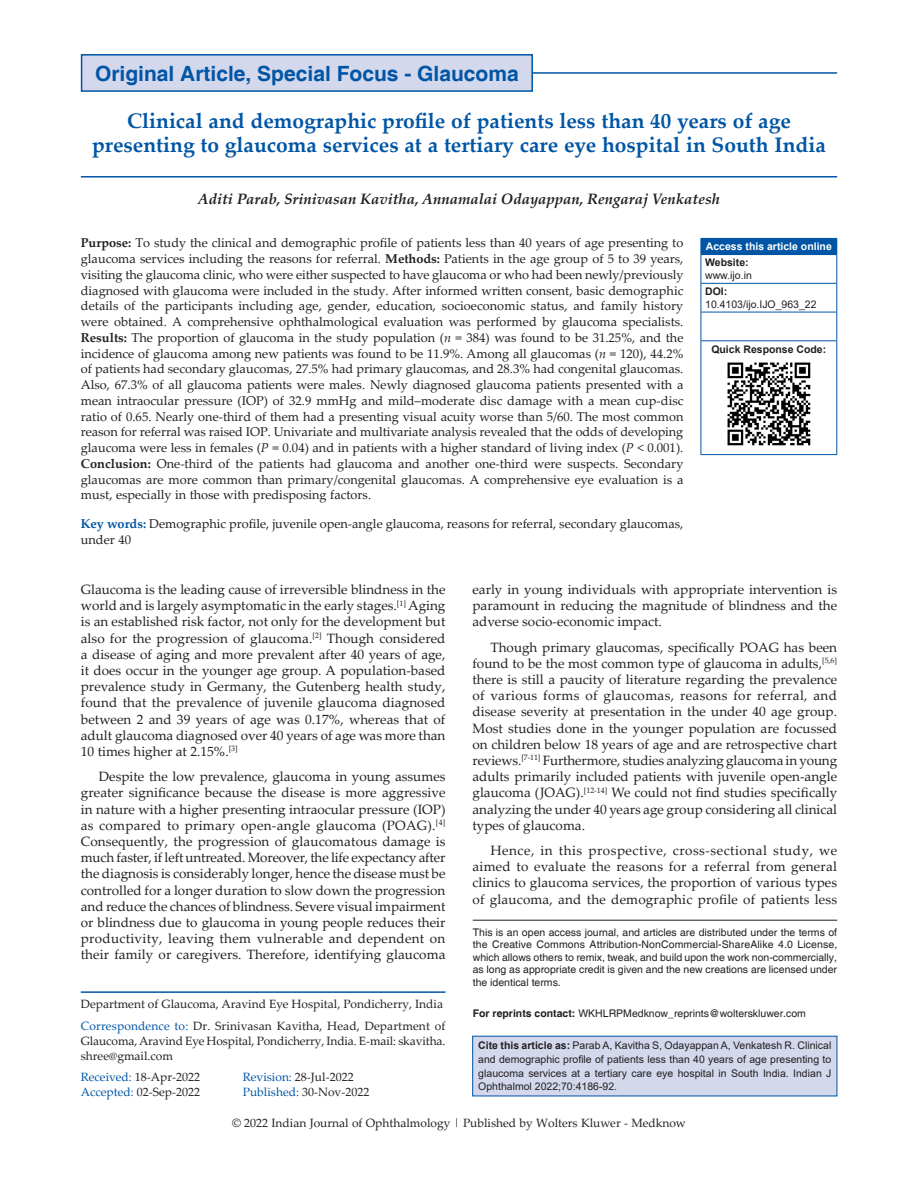
<style>
.page{position:relative;width:918px;height:1188px;background:#fff}
.page>*{position:absolute;margin:0;border:0;box-sizing:border-box;transform-origin:0 0}
.AT{font:700 21px/24px "Palatino Linotype";color:#0155a5;text-align:center}
.AH{font:700 21px "Helvetica";color:#0155a5}
.AU{font:italic 700 15px "Palatino Linotype";color:#231f20}
.TX{font:13.5px/16.2px "Palatino Linotype";color:#231f20;text-align:justify}
.TXFL{font:13.5px/16.2px "Palatino Linotype";color:#231f20;text-align:justify}
.ABS{font:12.75px/15.8px "Palatino Linotype";color:#231f20;text-align:justify}
.KWD{font:12.75px/15.8px "Palatino Linotype";color:#231f20}
.ADD{font:12px/15px "Palatino Linotype";color:#231f20;text-align:justify}
.HIS{font:12px "Palatino Linotype";color:#231f20}
.AFF{font:12px "Palatino Linotype";color:#231f20}
.Reprint{font:10.5px/12.6px "Helvetica";color:#231f20;text-align:justify}
.HTC{font:10.5px/13.6px "Arial";color:#231f20}
.t1{font:700 10.5px "Arial";color:#fff}
.t2{font:700 10.5px "Arial";color:#231f20}
.s1{font-weight:700}
.s2{font-style:italic}
.s3{font-weight:700;color:#0155a5}
.s4{color:#0155a5}
</style>
<div class="page">
<hr style="left:81px;top:176px;width:756px;height:2px;background:#0155a5">
<div style="left:701px;top:238px;width:136px;height:17px;background:#0155a5"></div>
<hr style="left:701px;top:283px;width:136px;height:1px;background:#0155a5">
<hr style="left:701px;top:312px;width:136px;height:1px;background:#0155a5">
<svg style="left:701px;top:255px;width:1px;height:85px"></svg>
<svg style="left:836px;top:255px;width:1px;height:85px"></svg>
<hr style="left:701px;top:340px;width:136px;height:1px;background:#0155a5">
<hr style="left:701px;top:341px;width:1px;height:113px;background:#0155a5">
<hr style="left:836px;top:341px;width:1px;height:113px;background:#0155a5">
<hr style="left:701px;top:454px;width:136px;height:1px;background:#0155a5">
<img style="left:727px;top:362px;width:84px;height:84px">
<hr style="left:81px;top:991px;width:365px;height:2px;background:#0155a5">
<div style="left:473px;top:1036px;width:364px;height:60px;background:#d3d8ec"></div>
<hr style="left:473px;top:920px;width:364px;height:1px;background:#231f20">
<hr style="left:258px;top:72px;width:579px;height:2px;background:#0155a5">
<div style="left:82px;top:55px;width:450px;height:36px;background:#d3d8ec"></div>
<div style="left:81px;top:54px;width:452px;height:38px;border:2px solid #0155a5"></div>
<p class="AH" style="left:95px;top:60px;width:425px">Original Article, Special Focus - Glaucoma</p>
<p class="AT" style="left:92px;top:108px;width:735px">Clinical and demographic profile of patients less than 40 years of age presenting to glaucoma services at a tertiary care eye hospital in South India</p>
<p class="AU" style="left:198px;top:188px;width:524px">Aditi Parab, Srinivasan Kavitha, Annamalai Odayappan, Rengaraj Venkatesh</p>
<p class="t1" style="left:706px;top:239px;width:128px">Access this article online</p>
<p class="HTC" style="left:705px;top:256px;width:48px;line-height:12.6px"><span class="s1">Website: </span>www.ijo.in</p>
<p class="HTC" style="left:705px;top:285px;width:113px;line-height:12.6px"><span class="s1">DOI:<br></span>10.4103/ijo.IJO_963_22</p>
<p class="t2" style="left:711px;top:342px;width:116px">Quick Response Code:</p>
<p class="ABS" style="left:81px;top:235px;width:604px"><span class="s1">Purpose:</span> To study the clinical and demographic profile of patients less than 40 years of age presenting to glaucoma services including the reasons for referral. <span class="s1">Methods:</span> Patients in the age group of 5 to 39 years, visiting the glaucoma clinic, who were either suspected to have glaucoma or who had been newly/previously diagnosed with glaucoma were included in the study. After informed written consent, basic demographic details of the participants including age, gender, education, socioeconomic status, and family history were obtained. A comprehensive ophthalmological evaluation was performed by glaucoma specialists.<br><span class="s1">Results:</span> The proportion of glaucoma in the study population (<span class="s2">n</span> = 384) was found to be 31.25%, and the incidence of glaucoma among new patients was found to be 11.9%. Among all glaucomas (<span class="s2">n</span> = 120), 44.2% of patients had secondary glaucomas, 27.5% had primary glaucomas, and 28.3% had congenital glaucomas.<br>Also, 67.3% of all glaucoma patients were males. Newly diagnosed glaucoma patients presented with a mean intraocular pressure (IOP) of 32.9 mmHg and mild–moderate disc damage with a mean cup‑disc ratio of 0.65. Nearly one‑third of them had a presenting visual acuity worse than 5/60. The most common reason for referral was raised IOP. Univariate and multivariate analysis revealed that the odds of developing glaucoma were less in females (<span class="s2">P</span> = 0.04) and in patients with a higher standard of living index (<span class="s2">P</span> &lt; 0.001).<br><span class="s1">Conclusion:</span> One‑third of the patients had glaucoma and another one‑third were suspects. Secondary glaucomas are more common than primary/congenital glaucomas. A comprehensive eye evaluation is a must, especially in those with predisposing factors.</p>
<p class="KWD" style="left:81px;top:515px;width:604px"><span class="s3">Key words:</span> Demographic profile, juvenile open‑angle glaucoma, reasons for referral, secondary glaucomas, under 40</p>
<p class="TXFL" style="left:81px;top:581px;width:366px">Glaucoma is the leading cause of irreversible blindness in the world and is largely asymptomatic in the early stages.<sup>[1]</sup> Aging is an established risk factor, not only for the development but also for the progression of glaucoma.<sup>[2]</sup> Though considered a disease of aging and more prevalent after 40 years of age, it does occur in the younger age group. A population‑based prevalence study in Germany, the Gutenberg health study, found that the prevalence of juvenile glaucoma diagnosed between 2 and 39 years of age was 0.17%, whereas that of adult glaucoma diagnosed over 40 years of age was more than 10 times higher at 2.15%.<sup>[3]</sup></p>
<p class="TX" style="left:81px;top:768px;width:366px;text-indent:18px">Despite the low prevalence, glaucoma in young assumes greater significance because the disease is more aggressive in nature with a higher presenting intraocular pressure (IOP) as compared to primary open‑angle glaucoma (POAG).<sup>[4] </sup>Consequently, the progression of glaucomatous damage is much faster, if left untreated. Moreover, the life expectancy after the diagnosis is considerably longer, hence the disease must be controlled for a longer duration to slow down the progression and reduce the chances of blindness. Severe visual impairment or blindness due to glaucoma in young people reduces their productivity, leaving them vulnerable and dependent on their family or caregivers. Therefore, identifying glaucoma</p>
<p class="AFF" style="left:81px;top:996px;width:364px">Department of Glaucoma, Aravind Eye Hospital, Pondicherry, India</p>
<p class="ADD" style="left:81px;top:1018px;width:366px"><span class="s4">Correspondence to:</span> Dr. Srinivasan Kavitha, Head, Department of Glaucoma,Aravind Eye Hospital, Pondicherry, India. E‑mail: skavitha. shree@gmail.com</p>
<p class="HIS" style="left:81px;top:1069px;width:121px"><span class="s4">Received:</span> 18-Apr-2022</p>
<p class="HIS" style="left:243px;top:1069px;width:112px"><span class="s4">Revision:</span> 28-Jul-2022</p>
<p class="HIS" style="left:81px;top:1084px;width:121px"><span class="s4">Accepted:</span> 02-Sep-2022</p>
<p class="HIS" style="left:243px;top:1084px;width:128px"><span class="s4">Published:</span> 30-Nov-2022</p>
<p class="TX" style="left:472px;top:581px;width:366px">early in young individuals with appropriate intervention is paramount in reducing the magnitude of blindness and the adverse socio‑economic impact.</p>
<p class="TX" style="left:472px;top:638px;width:366px;text-indent:18px">Though primary glaucomas, specifically POAG has been found to be the most common type of glaucoma in adults,<sup>[5,6] </sup>there is still a paucity of literature regarding the prevalence of various forms of glaucomas, reasons for referral, and disease severity at presentation in the under 40 age group.<br>Most studies done in the younger population are focussed on children below 18 years of age and are retrospective chart reviews.<sup>[7‑11]</sup> Furthermore, studies analyzing glaucoma in young adults primarily included patients with juvenile open‑angle glaucoma (JOAG).<sup>[12‑14]</sup> We could not find studies specifically analyzing the under 40 years age group considering all clinical types of glaucoma.</p>
<p class="TX" style="left:472px;top:842px;width:366px;text-indent:18px">Hence, in this prospective, cross‑sectional study, we aimed to evaluate the reasons for a referral from general clinics to glaucoma services, the proportion of various types of glaucoma, and the demographic profile of patients less</p>
<p class="Reprint" style="left:473px;top:926px;width:366px">This is an open access journal, and articles are distributed under the terms of the Creative Commons Attribution‑NonCommercial‑ShareAlike 4.0 License, which allows others to remix, tweak, and build upon the work non‑commercially, as long as appropriate credit is given and the new creations are licensed under the identical terms.</p>
<p class="Reprint" style="left:473px;top:1007px;width:335px"><span class="s1">For reprints contact:</span> WKHLRPMedknow_reprints@wolterskluwer.com</p>
<p class="HTC" style="left:478px;top:1039px;width:355px;text-align:justify"><span class="s1">Cite this article as:</span> Parab A, Kavitha S, Odayappan A, Venkatesh R. Clinical and demographic profile of patients less than 40 years of age presenting to glaucoma services at a tertiary care eye hospital in South India. Indian J Ophthalmol 2022;70:4186-92.</p>
<p class="ADD" style="left:232px;top:1115px;width:455px">© 2022 Indian Journal of Ophthalmology | Published by Wolters Kluwer - Medknow</p>
</div>
